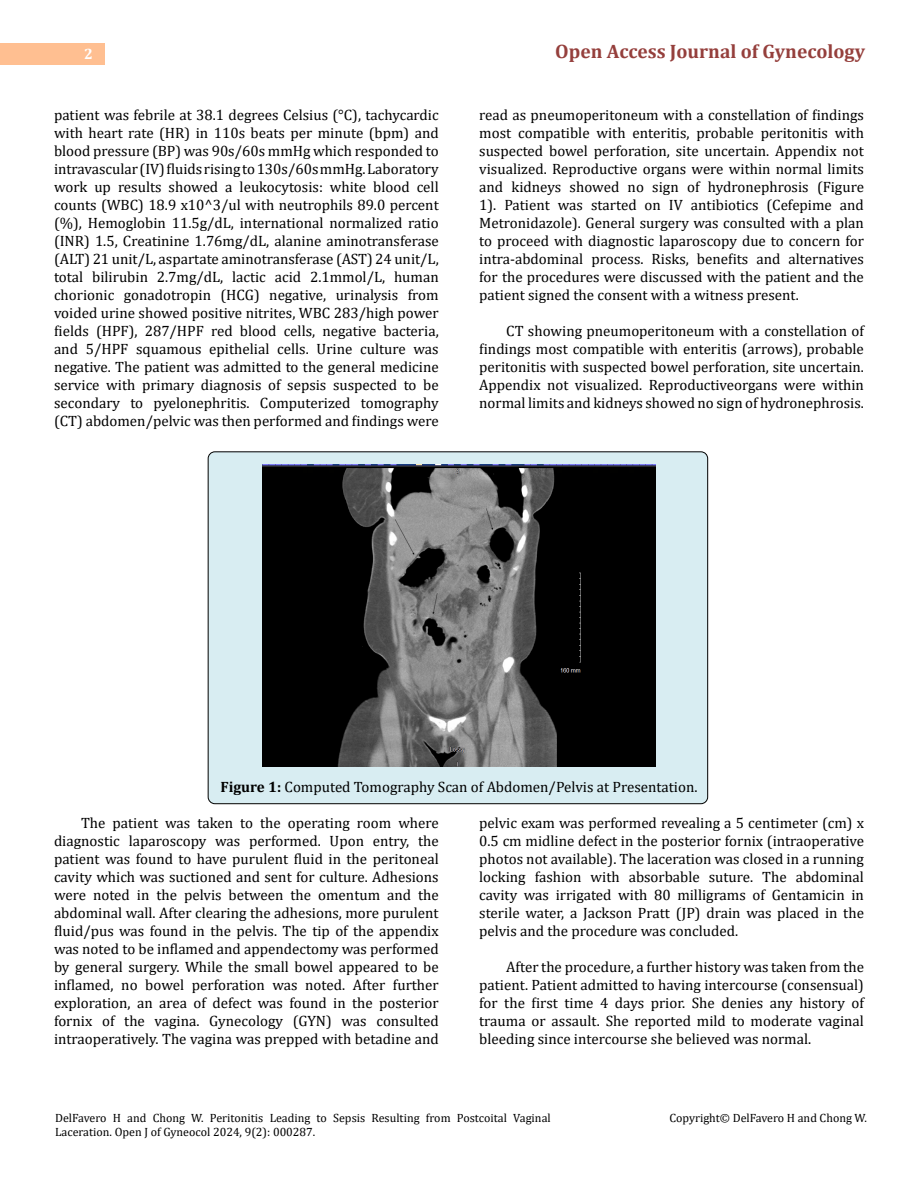
<style>
.page{position:relative;width:918px;height:1188px;background:#fff}
.page>*{position:absolute;margin:0;border:0;box-sizing:border-box;transform-origin:0 0}
.t1{font:700 19.5px "Cambria";color:#953f3c}
.t2{font:15px/18px "Cambria";color:#000;text-align:justify}
.t3{font:700 15px "Cambria";color:#fff}
.t4{font:12px/14.4px "Cambria";color:#000}
.s1{font-weight:700}
</style>
<div class="page">
<div style="left:0;top:43px;width:105px;height:21px;background:#ffbf91"></div>
<div style="left:208px;top:452px;width:500px;height:352px;background:#d8edf2;border-radius:7px"></div>
<img style="left:262px;top:465px;width:394px;height:302px">
<p class="t3" style="left:84px;top:44px;width:10px">2</p>
<h1 class="t1" style="left:555px;top:38px;width:311px">Open Access Journal of Gynecology</h1>
<p class="t2" style="left:54px;top:105px;width:386px">patient was febrile at 38.1 degrees Celsius (°C), tachycardic with heart rate (HR) in 110s beats per minute (bpm) and blood pressure (BP) was 90s/60s mmHg which responded to intravascular (IV) fluids rising to 130s/60s mmHg. Laboratory work up results showed a leukocytosis: white blood cell counts (WBC) 18.9 x10^3/ul with neutrophils 89.0 percent (%), Hemoglobin 11.5g/dL, international normalized ratio (INR) 1.5, Creatinine 1.76mg/dL, alanine aminotransferase (ALT) 21 unit/L, aspartate aminotransferase (AST) 24 unit/L, total bilirubin 2.7mg/dL, lactic acid 2.1mmol/L, human chorionic gonadotropin (HCG) negative, urinalysis from voided urine showed positive nitrites, WBC 283/high power fields (HPF), 287/HPF red blood cells, negative bacteria, and 5/HPF squamous epithelial cells. Urine culture was negative. The patient was admitted to the general medicine service with primary diagnosis of sepsis suspected to be secondary to pyelonephritis. Computerized tomography (CT) abdomen/pelvic was then performed and findings were</p>
<p class="t2" style="left:479px;top:105px;width:386px">read as pneumoperitoneum with a constellation of findings most compatible with enteritis, probable peritonitis with suspected bowel perforation, site uncertain. Appendix not visualized. Reproductive organs were within normal limits and kidneys showed no sign of hydronephrosis (Figure 1). Patient was started on IV antibiotics (Cefepime and Metronidazole). General surgery was consulted with a plan to proceed with diagnostic laparoscopy due to concern for intra-abdominal process. Risks, benefits and alternatives for the procedures were discussed with the patient and the patient signed the consent with a witness present.</p>
<p class="t2" style="left:479px;top:321px;width:386px;text-indent:27px">CT showing pneumoperitoneum with a constellation of findings most compatible with enteritis (arrows), probable peritonitis with suspected bowel perforation, site uncertain.<br>Appendix not visualized. Reproductiveorgans were within normal limits and kidneys showed no sign of hydronephrosis.</p>
<p class="t2" style="left:220px;top:778px;width:479px"><span class="s1">Figure 1:</span> Computed Tomography Scan of Abdomen/Pelvis at Presentation.</p>
<p class="t2" style="left:54px;top:814px;width:386px;text-indent:27px">The patient was taken to the operating room where diagnostic laparoscopy was performed. Upon entry, the patient was found to have purulent fluid in the peritoneal cavity which was suctioned and sent for culture. Adhesions were noted in the pelvis between the omentum and the abdominal wall. After clearing the adhesions, more purulent fluid/pus was found in the pelvis. The tip of the appendix was noted to be inflamed and appendectomy was performed by general surgery. While the small bowel appeared to be inflamed, no bowel perforation was noted. After further exploration, an area of defect was found in the posterior fornix of the vagina. Gynecology (GYN) was consulted intraoperatively. The vagina was prepped with betadine and</p>
<p class="t2" style="left:479px;top:814px;width:386px">pelvic exam was performed revealing a 5 centimeter (cm) x 0.5 cm midline defect in the posterior fornix (intraoperative photos not available). The laceration was closed in a running locking fashion with absorbable suture. The abdominal cavity was irrigated with 80 milligrams of Gentamicin in sterile water, a Jackson Pratt (JP) drain was placed in the pelvis and the procedure was concluded.</p>
<p class="t2" style="left:479px;top:958px;width:386px;text-indent:27px">After the procedure, a further history was taken from the patient. Patient admitted to having intercourse (consensual) for the first time 4 days prior. She denies any history of trauma or assault. She reported mild to moderate vaginal bleeding since intercourse she believed was normal.</p>
<p class="t4" style="left:55px;top:1111px;width:497px">DelFavero H and Chong W. Peritonitis Leading to Sepsis Resulting from Postcoital Vaginal<br>Laceration. Open J of Gyneocol 2024, 9(2): 000287.</p>
<p class="t4" style="left:669px;top:1111px;width:199px">Copyright© DelFavero H and Chong W.</p>
</div>
